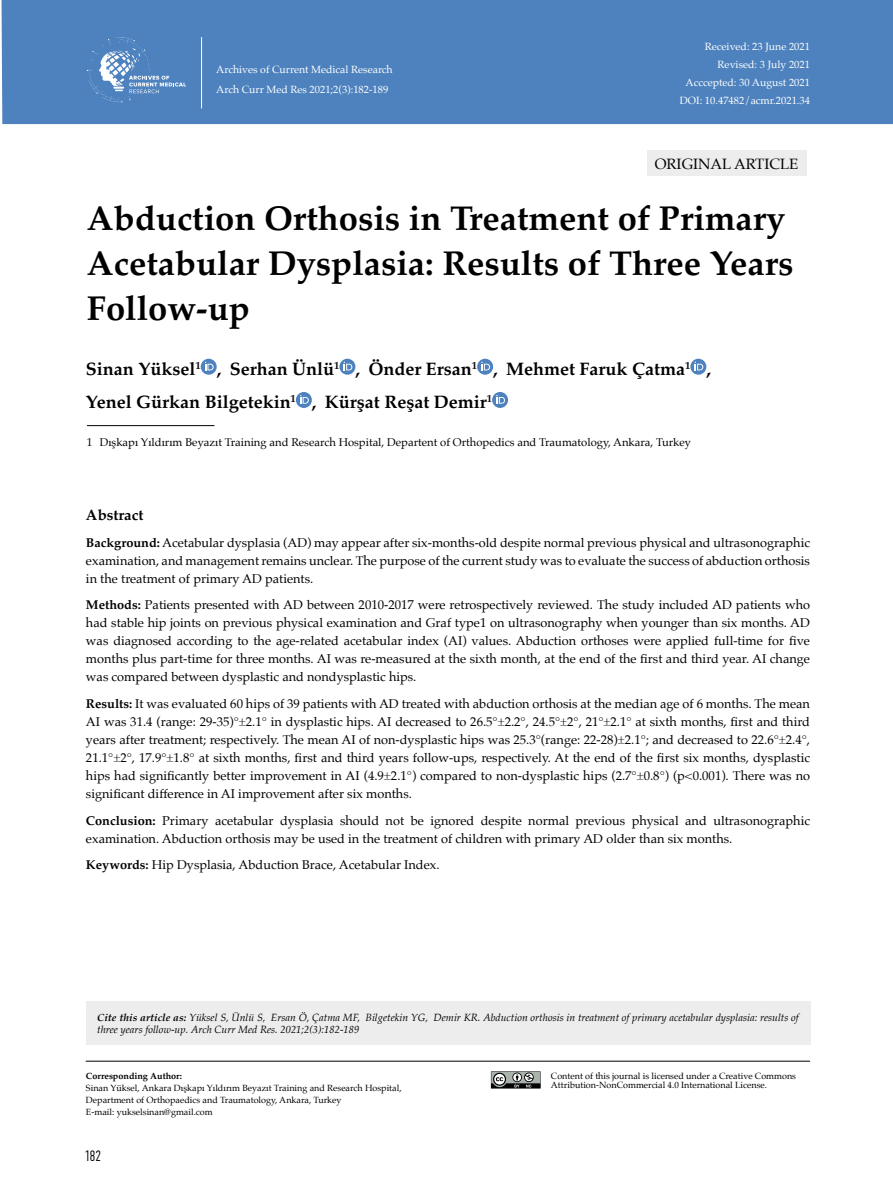
<style>
.page{position:relative;width:893px;height:1191px;background:#fff}
.page>*{position:absolute;margin:0;border:0;box-sizing:border-box;transform-origin:0 0}
.t1{font:700 34.5px/45px "Palatino";color:#000}
.t2{font:700 18px/33.3px "Palatino";color:#000}
.t3{font:15px "Palatino";color:#000}
.t4{font:700 15px "Palatino";color:#000}
.t5{font:300 15px "PF Din Text Comp Pro";color:#000}
.t6{font:12.75px/18px "Palatino";color:#000;text-align:justify}
.t7{font:11.25px "Palatino";color:#000}
.t8{font:italic 10.5px/12px "Palatino";color:#000}
.t9{font:10.5px/18px "Palatino";color:#fff}
.t10{font:9px/12px "Palatino";color:#000}
.t11{font:700 9px "Palatino";color:#000}
.s1{font-weight:700}
</style>
<div class="page">
<svg style="left:201px;top:359px;width:16px;height:16px"></svg>
<svg style="left:205px;top:362px;width:9px;height:8px"></svg>
<div style="left:296px;top:392px;width:16px;height:16px;background:#4d82be;border-radius:50%"></div>
<svg style="left:300px;top:395px;width:9px;height:9px"></svg>
<div style="left:492px;top:392px;width:16px;height:16px;background:#4d82be;border-radius:50%"></div>
<svg style="left:496px;top:395px;width:9px;height:9px"></svg>
<svg style="left:339px;top:359px;width:16px;height:16px"></svg>
<svg style="left:344px;top:362px;width:8px;height:8px"></svg>
<svg style="left:477px;top:359px;width:16px;height:16px"></svg>
<svg style="left:481px;top:362px;width:9px;height:8px"></svg>
<svg style="left:690px;top:359px;width:16px;height:16px"></svg>
<svg style="left:695px;top:362px;width:8px;height:8px"></svg>
<hr style="left:87px;top:425px;width:127px;height:1px;background:#000">
<hr style="left:86px;top:1061px;width:724px;height:1px;background:#000">
<div style="left:2px;top:0;width:891px;height:124px;background:#4d82be"></div>
<svg style="left:491px;top:1071px;width:50px;height:17px"></svg>
<hr style="left:201px;top:37px;width:1px;height:71px;background:#fff">
<div style="left:86px;top:1001px;width:724px;height:43px;background:#ededed"></div>
<svg style="left:87px;top:37px;width:99px;height:65px;background:#6291c5"></svg>
<div style="left:647px;top:150px;width:160px;height:26px;background:#ededed"></div>
<p class="t9" style="left:216px;top:60px;width:178px;line-height:19.5px">Archives of Current Medical Research<br>Arch Curr Med Res 2021;2(3):182-189</p>
<p class="t9" style="left:680px;top:37px;width:132px;text-align:right">Received: 23 June 2021<br>Revised: 3 July 2021<br>Acccepted: 30 August 2021<br>DOI: 10.47482/acmr.2021.34</p>
<p class="t3" style="left:655px;top:151px;width:145px">ORIGINAL ARTICLE</p>
<h1 class="t1" style="left:87px;top:195px;width:708px">Abduction Orthosis in Treatment of Primary<br>Acetabular Dysplasia: Results of Three Years<br>Follow-up</h1>
<h2 class="t2" style="left:230px;top:351px;width:483px">Serhan Ünlü<sup>1</sup> , Önder Ersan<sup>1</sup> , Mehmet Faruk Çatma<sup>1</sup> ,</h2>
<h2 class="t2" style="left:86px;top:351px;width:408px">Sinan Yüksel<sup>1</sup> ,<br>Yenel Gürkan Bilgetekin<sup>1</sup> , Kürşat Reşat Demir<sup>1</sup></h2>
<p class="t7" style="left:87px;top:433px;width:606px">1 Dışkapı Yıldırım Beyazıt Training and Research Hospital, Departent of Orthopedics and Traumatology, Ankara, Turkey</p>
<p class="t4" style="left:86px;top:502px;width:59px">Abstract</p>
<p class="t6" style="left:86px;top:533px;width:725px"><span class="s1">Background:</span> Acetabular dysplasia (AD) may appear after six-months-old despite normal previous physical and ultrasonographic examination, and management remains unclear. The purpose of the current study was to evaluate the success of abduction orthosis in the treatment of primary AD patients.</p>
<p class="t6" style="left:86px;top:596px;width:725px"><span class="s1">Methods:</span> Patients presented with AD between 2010-2017 were retrospectively reviewed. The study included AD patients who had stable hip joints on previous physical examination and Graf type1 on ultrasonography when younger than six months. AD was diagnosed according to the age-related acetabular index (AI) values. Abduction orthoses were applied full-time for five months plus part-time for three months. AI was re-measured at the sixth month, at the end of the first and third year. AI change was compared between dysplastic and nondysplastic hips.</p>
<p class="t6" style="left:86px;top:694px;width:725px"><span class="s1">Results:</span> It was evaluated 60 hips of 39 patients with AD treated with abduction orthosis at the median age of 6 months. The mean AI was 31.4 (range: 29-35)°±2.1° in dysplastic hips. AI decreased to 26.5°±2.2°, 24.5°±2°, 21°±2.1° at sixth months, first and third years after treatment; respectively. The mean AI of non-dysplastic hips was 25.3°(range: 22-28)±2.1°; and decreased to 22.6°±2.4°, 21.1°±2°, 17.9°±1.8° at sixth months, first and third years follow-ups, respectively. At the end of the first six months, dysplastic hips had significantly better improvement in AI (4.9±2.1°) compared to non-dysplastic hips (2.7°±0.8°) (p&lt;0.001). There was no significant difference in AI improvement after six months.</p>
<p class="t6" style="left:86px;top:811px;width:725px"><span class="s1">Conclusion:</span> Primary acetabular dysplasia should not be ignored despite normal previous physical and ultrasonographic examination. Abduction orthosis may be used in the treatment of children with primary AD older than six months.</p>
<p class="t6" style="left:86px;top:855px;width:355px"><span class="s1">Keywords:</span> Hip Dysplasia, Abduction Brace, Acetabular Index.</p>
<p class="t8" style="left:97px;top:1011px;width:703px"><span class="s1">Cite this article as:</span> Yüksel S, Ünlü S, Ersan Ö, Çatma MF, Bilgetekin YG, Demir KR. Abduction orthosis in treatment of primary acetabular dysplasia: results of three years follow-up. Arch Curr Med Res. 2021;2(3):182-189</p>
<p class="t11" style="left:86px;top:1068px;width:98px">Corresponding Author:</p>
<p class="t10" style="left:86px;top:1081px;width:317px">Sinan Yüksel, Ankara Dışkapı Yıldırım Beyazıt Training and Research Hospital,<br>Department of Orthopaedics and Traumatology, Ankara, Turkey<br>E-mail: yukselsinan@gmail.com</p>
<p class="t5" style="left:84px;top:1147px;width:18px">182</p>
<p class="t10" style="left:551px;top:1071px;width:247px;line-height:9px">Content of this journal is licensed under a Creative Commons<br>Attribution-NonCommercial 4.0 International License.</p>
</div>
